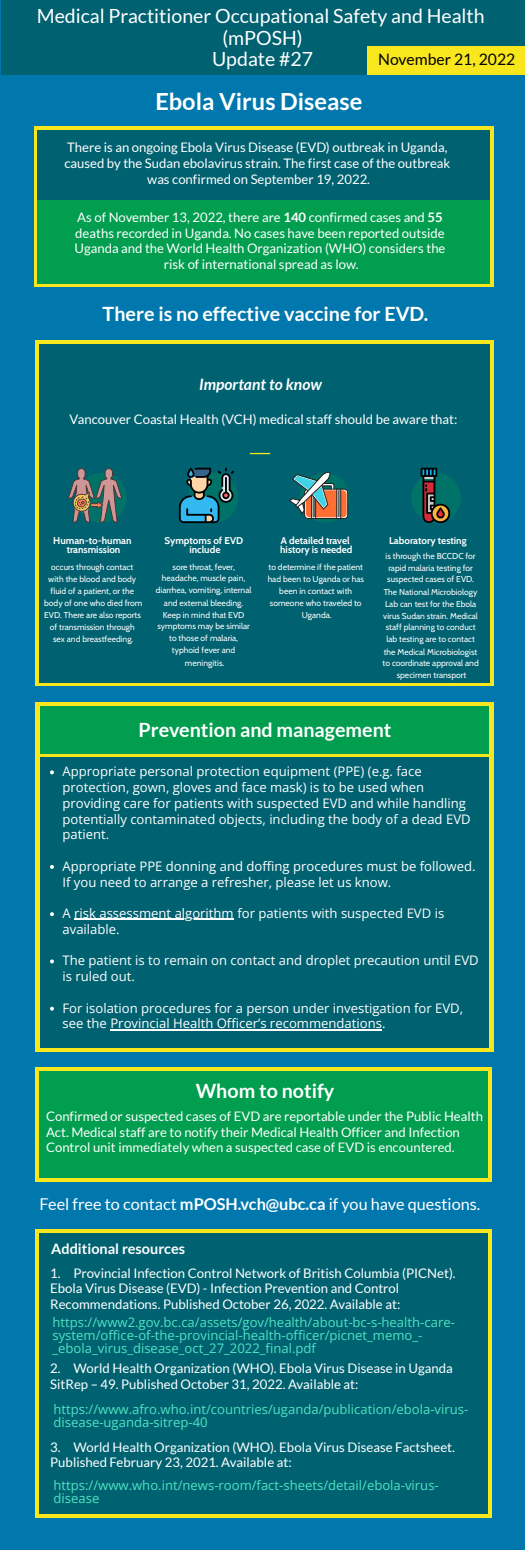
<style>
.page{position:relative;width:525px;height:1550px;background:#0078ae}
.page>*{position:absolute;margin:0;border:0;box-sizing:border-box;transform-origin:0 0}
.t1{font:700 23.62px "Lato";color:#fff}
.t2{font:700 19.69px "Lato";color:#fff}
.t3{font:19.51px/21.7px "Lato";color:#fff;text-align:center}
.t4{font:16.28px "Lato";color:#fff}
.t5{font:italic 700 15.75px "Lato";color:#fff}
.t6{font:15.75px "Lato";color:#000}
.t7{font:700 14.44px "Lato";color:#fff}
.t8{font:13.21px/15.8px "Lato";color:#fff}
.t9{font:13.12px/15.8px "Lato";color:#fff;text-align:center}
.t10{font:13.12px/15.8px "Open Sans";color:#fff}
.t11{font:13.12px/13.1px "Open Sans";color:#50e3c2}
.t12{font:700 9.8px/9.8px "Cabin";color:#fff;text-align:center}
.t13{font:8.58px/11.9px "Cabin";color:#fff;text-align:center}
.s1{font-weight:700}
</style>
<div class="page">
<div style="left:35px;top:340px;width:459px;height:346px;background:#f8e71c"></div>
<div style="left:34px;top:126px;width:459px;height:161px;background:#f8e71c"></div>
<div style="left:37px;top:173px;width:453px;height:111px;background:#009e4e"></div>
<div style="left:1px;top:0;width:524px;height:75px;background:#006271"></div>
<div style="left:37px;top:130px;width:453px;height:70px;background:#006271"></div>
<div style="left:39px;top:344px;width:451px;height:338px;background:#006271"></div>
<svg style="left:250px;top:453px;width:20px;height:1px"></svg>
<div style="left:77px;top:473px;width:50px;height:50px;background:#007267;border-radius:50%"></div>
<div style="left:188px;top:473px;width:50px;height:50px;background:#007267;border-radius:50%"></div>
<svg style="left:300px;top:473px;width:50px;height:50px"></svg>
<div style="left:411px;top:473px;width:50px;height:50px;background:#007267;border-radius:50%"></div>
<svg style="left:68px;top:468px;width:54px;height:55px"></svg>
<svg style="left:179px;top:468px;width:55px;height:55px"></svg>
<svg style="left:289px;top:471px;width:59px;height:48px"></svg>
<svg style="left:421px;top:468px;width:29px;height:55px"></svg>
<div style="left:35px;top:702px;width:459px;height:350px;background:#f8e71c"></div>
<div style="left:40px;top:757px;width:449px;height:290px;background:#006271"></div>
<div style="left:40px;top:705px;width:449px;height:48px;background:#009e4e"></div>
<svg style="left:50px;top:770px;width:4px;height:4px"></svg>
<svg style="left:50px;top:865px;width:4px;height:4px"></svg>
<svg style="left:50px;top:912px;width:4px;height:4px"></svg>
<hr style="left:74px;top:919px;width:160px;height:1px;background:#fff">
<svg style="left:50px;top:959px;width:4px;height:4px"></svg>
<svg style="left:50px;top:1006px;width:4px;height:4px"></svg>
<hr style="left:110px;top:1029px;width:272px;height:1px;background:#fff">
<div style="left:36px;top:1067px;width:456px;height:114px;background:#f8e71c"></div>
<div style="left:39px;top:1071px;width:449px;height:106px;background:#009e4e"></div>
<div style="left:36px;top:1229px;width:456px;height:288px;background:#f8e71c"></div>
<div style="left:39px;top:1233px;width:449px;height:281px;background:#006271"></div>
<div style="left:368px;top:47px;width:157px;height:28px;background:#f8e71c"></div>
<p class="t3" style="left:37px;top:5px;width:450px">Medical Practitioner Occupational Safety and Health (mPOSH)</p>
<p class="t3" style="left:212px;top:47px;width:103px">Update #27</p>
<p class="t6" style="left:378px;top:50px;width:139px">November 21, 2022</p>
<p class="t1" style="left:155px;top:87px;width:209px">Ebola Virus Disease</p>
<p class="t9" style="left:64px;top:139px;width:388px">There is an ongoing Ebola Virus Disease (EVD) outbreak in Uganda, caused by the Sudan ebolavirus strain. The first case of the outbreak was confirmed on September 19, 2022.</p>
<p class="t9" style="left:74px;top:209px;width:373px">As of November 13, 2022, there are <span class="s1">140</span> confirmed cases and <span class="s1">55 </span>deaths recorded in Uganda. No cases have been reported outside Uganda and the World Health Organization (WHO) considers the risk of international spread as low.</p>
<p class="t2" style="left:103px;top:302px;width:327px">There is no effective vaccine for EVD.</p>
<p class="t5" style="left:199px;top:374px;width:124px">Important to know</p>
<p class="t9" style="left:70px;top:411px;width:389px">Vancouver Coastal Health (VCH) medical staff should be aware that:</p>
<p class="t12" style="left:53px;top:535px;width:80px">Human-to-human transmission</p>
<p class="t13" style="left:44px;top:561px;width:100px">occurs through contact with the blood and body fluid of a patient, or the body of one who died from<br>EVD. There are also reports of transmission through sex and breastfeeding.</p>
<p class="t12" style="left:164px;top:535px;width:80px">Symptoms of EVD include</p>
<p class="t13" style="left:156px;top:560px;width:97px">sore throat, fever, headache, muscle pain, diarrhea, vomiting, internal and external bleeding.<br>Keep in mind that EVD symptoms may be similar to those of malaria, typhoid fever and meningitis.</p>
<p class="t12" style="left:280px;top:535px;width:74px;text-align:left">A detailed travel history is needed</p>
<p class="t13" style="left:268px;top:561px;width:98px">to determine if the patient had been to Uganda or has been in contact with someone who traveled to<br>Uganda.</p>
<p class="t12" style="left:389px;top:535px;width:79px">Laboratory testing</p>
<p class="t13" style="left:383px;top:550px;width:98px">is through the BCCDC for rapid malaria testing for suspected cases of EVD.<br>The National Microbiology<br>Lab can test for the Ebola virus Sudan strain. Medical staff planning to conduct lab testing are to contact the Medical Microbiologist to coordinate approval and specimen transport</p>
<p class="t2" style="left:138px;top:717px;width:255px">Prevention and management</p>
<p class="t10" style="left:63px;top:763px;width:410px">Appropriate personal protection equipment (PPE) (e.g. face protection, gown, gloves and face mask) is to be used when providing care for patients with suspected EVD and while handling potentially contaminated objects, including the body of a dead EVD patient.</p>
<p class="t10" style="left:63px;top:858px;width:415px">Appropriate PPE donning and doffing procedures must be followed.<br>If you need to arrange a refresher, please let us know.</p>
<p class="t10" style="left:63px;top:905px;width:383px">A risk assessment algorithm for patients with suspected EVD is available.</p>
<p class="t10" style="left:63px;top:952px;width:418px">The patient is to remain on contact and droplet precaution until EVD is ruled out.</p>
<p class="t10" style="left:63px;top:999px;width:402px">For isolation procedures for a person under investigation for EVD, see the Provincial Health Officer’s recommendations.</p>
<p class="t2" style="left:196px;top:1078px;width:140px">Whom to notify</p>
<p class="t9" style="left:46px;top:1108px;width:438px;text-align:left">Confirmed or suspected cases of EVD are reportable under the Public Health<br>Act. Medical staff are to notify their Medical Health Officer and Infection<br>Control unit immediately when a suspected case of EVD is encountered.</p>
<p class="t4" style="left:40px;top:1193px;width:442px">Feel free to contact <span class="s1">mPOSH.vch@ubc.ca</span> if you have questions.</p>
<p class="t7" style="left:51px;top:1239px;width:135px">Additional resources</p>
<p class="t8" style="left:50px;top:1264px;width:407px">1. Provincial Infection Control Network of British Columbia (PICNet).</p>
<p class="t8" style="left:50px;top:1280px;width:352px">Ebola Virus Disease (EVD) - Infection Prevention and Control<br>Recommendations. Published October 26, 2022. Available at:</p>
<p class="t11" style="left:52px;top:1315px;width:404px">https://www2.gov.bc.ca/assets/gov/health/about-bc-s-health-care&shy;system/office-of-the-provincial-health-officer/picnet_memo_- _ebola_virus_disease_oct_27_2022_final.pdf</p>
<p class="t8" style="left:50px;top:1359px;width:404px">2. World Health Organization (WHO). Ebola Virus Disease in Uganda<br>SitRep – 49. Published October 31, 2022. Available at:</p>
<p class="t11" style="left:54px;top:1402px;width:416px">https://www.afro.who.int/countries/uganda/publication/ebola-virus&shy;disease-uganda-sitrep-40</p>
<p class="t8" style="left:50px;top:1438px;width:406px">3. World Health Organization (WHO). Ebola Virus Disease Factsheet.<br>Published February 23, 2021. Available at:</p>
<p class="t11" style="left:54px;top:1478px;width:387px">https://www.who.int/news-room/fact-sheets/detail/ebola-virus&shy;disease</p>
</div>
